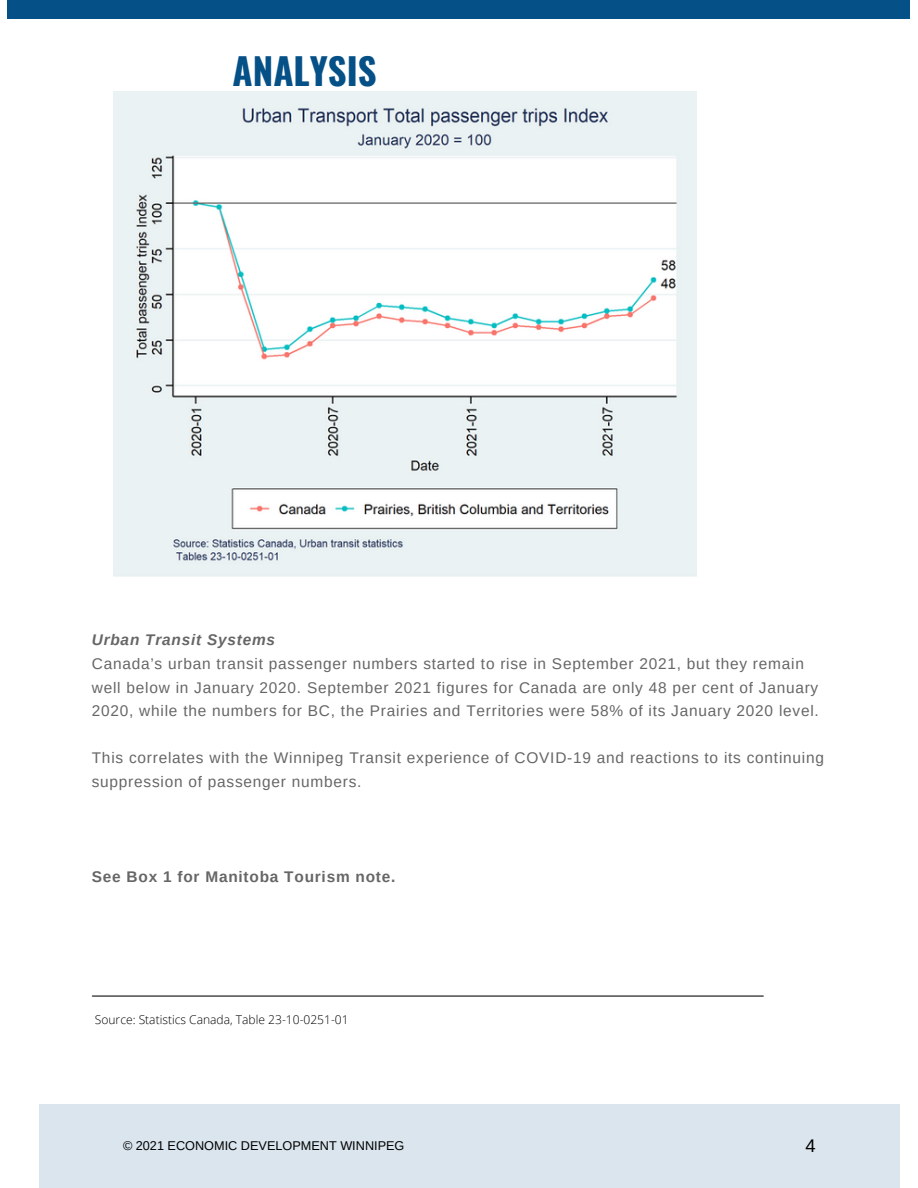
<style>
.page{position:relative;width:918px;height:1188px;background:#fff}
.page>*{position:absolute;margin:0;border:0;box-sizing:border-box;transform-origin:0 0}
.t1{font:700 36.75px "Oswald";color:#055087}
.t2{font:18.3px "Arimo";color:#000}
.t3{font:15.45px/23.7px "Arimo";letter-spacing:.05em;color:#666}
.t4{font:700 15.45px "Arimo";letter-spacing:.05em;color:#666}
.t5{font:italic 700 15.45px "Arimo";letter-spacing:.05em;color:#666}
.t6{font:12.75px "Arimo";color:#000}
.t7{font:300 12px "Open Sans";color:#000}
</style>
<div class="page">
<div style="left:8px;top:0;width:902px;height:19px;background:#055087"></div>
<div style="left:39px;top:1104px;width:861px;height:84px;background:#dae5ed"></div>
<img style="left:114px;top:92px;width:582px;height:485px">
<hr style="left:92px;top:996px;width:671px;height:1px;background:#000">
<p class="t1" style="left:233px;top:42px;width:146px">ANALYSIS</p>
<p class="t5" style="left:92px;top:631px;width:185px">Urban Transit Systems</p>
<p class="t3" style="left:92px;top:652px;width:729px">Canada’s urban transit passenger numbers started to rise in September 2021, but they remain well below in January 2020. September 2021 figures for Canada are only 48 per cent of January<br>2020, while the numbers for BC, the Prairies and Territories were 58% of its January 2020 level.</p>
<p class="t3" style="left:92px;top:746px;width:734px">This correlates with the Winnipeg Transit experience of COVID-19 and reactions to its continuing suppression of passenger numbers.</p>
<p class="t4" style="left:92px;top:868px;width:305px">See Box 1 for Manitoba Tourism note.</p>
<p class="t7" style="left:95px;top:1011px;width:255px">Source: Statistics Canada, Table 23-10-0251-01</p>
<p class="t6" style="left:123px;top:1138px;width:283px">© 2021 ECONOMIC DEVELOPMENT WINNIPEG</p>
<p class="t2" style="left:805px;top:1136px;width:12px">4</p>
</div>
